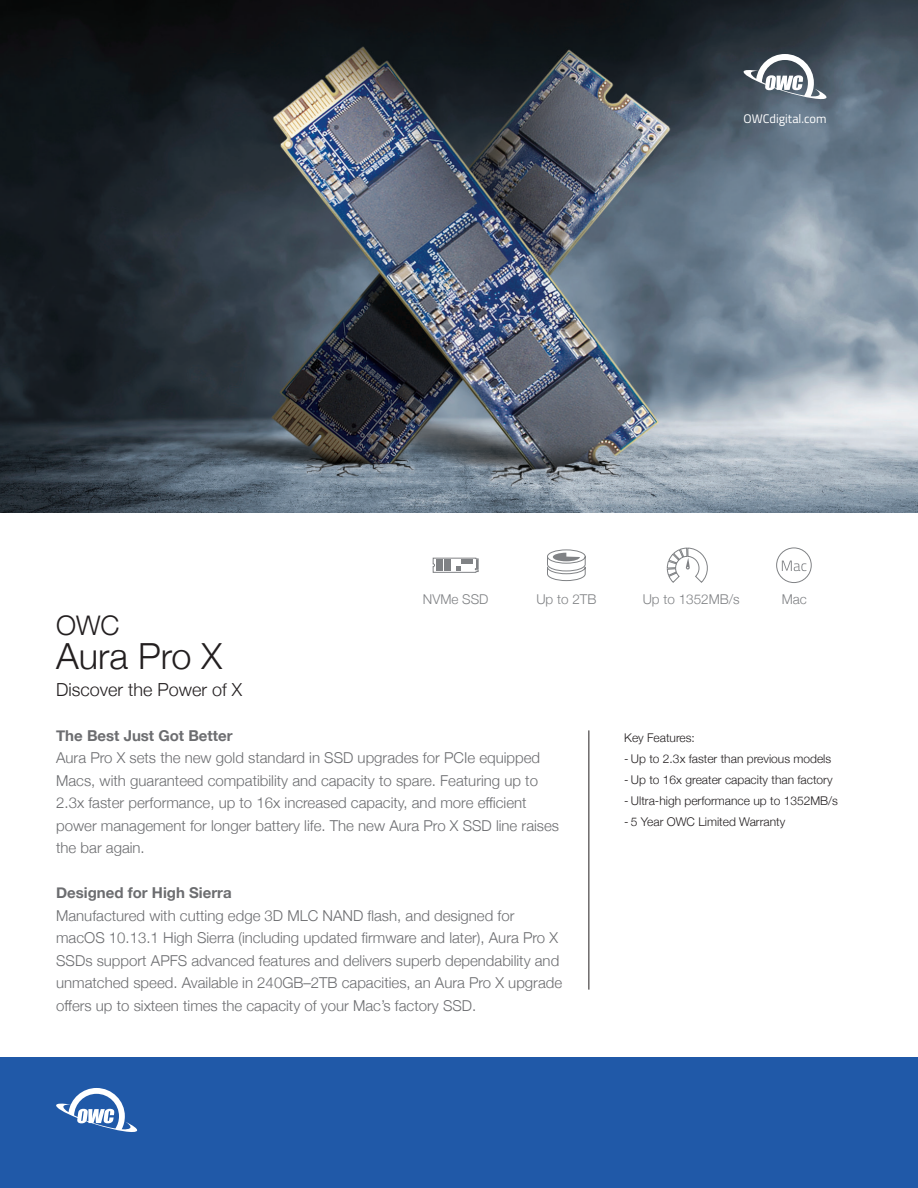
<style>
.page{position:relative;width:918px;height:1188px;background:#fff}
.page>*{position:absolute;margin:0;border:0;box-sizing:border-box;transform-origin:0 0}
.t1{font:300 36px "Helvetica Neue";color:#231f20}
.t2{font:300 27px "Helvetica Neue";color:#231f20}
.t3{font:300 18px "Helvetica Neue";color:#231f20}
.t4{font:300 15px/22.5px "Helvetica Neue";color:#6c6d70}
.t5{font:700 15px "Helvetica Neue";color:#6c6d70}
.t6{font:300 13.5px "Helvetica Neue";color:#808285}
.t7{font:12.45px "Titillium Web";color:#fff}
.t8{font:300 12px "Helvetica Neue";color:#231f20}
</style>
<div class="page">
<img style="left:0;top:0;width:918px;height:513px">
<div style="left:0;top:1058px;width:918px;height:130px;background:#2059a8"></div>
<svg style="left:56px;top:1088px;width:82px;height:44px"></svg>
<hr style="left:588px;top:730px;width:1px;height:260px;background:#231f20">
<svg style="left:743px;top:54px;width:84px;height:47px"></svg>
<svg style="left:547px;top:549px;width:39px;height:32px"></svg>
<svg style="left:667px;top:547px;width:41px;height:36px"></svg>
<svg style="left:782px;top:561px;width:24px;height:10px"></svg>
<div style="left:776px;top:548px;width:36px;height:35px;border:1px solid #808285;border-radius:50%"></div>
<svg style="left:432px;top:557px;width:47px;height:16px"></svg>
<p class="t7" style="left:743px;top:109px;width:85px">OWCdigital.com</p>
<p class="t6" style="left:423px;top:588px;width:67px">NVMe SSD</p>
<p class="t6" style="left:536px;top:588px;width:62px">Up to 2TB</p>
<p class="t6" style="left:643px;top:588px;width:99px">Up to 1352MB/s</p>
<p class="t6" style="left:782px;top:588px;width:27px">Mac</p>
<p class="t2" style="left:56px;top:604px;width:65px">OWC</p>
<p class="t1" style="left:56px;top:628px;width:168px">Aura Pro X</p>
<p class="t3" style="left:56px;top:676px;width:188px">Discover the Power of X</p>
<p class="t5" style="left:56px;top:723px;width:178px">The Best Just Got Better</p>
<p class="t4" style="left:56px;top:745px;width:504px">Aura Pro X sets the new gold standard in SSD upgrades for PCIe equipped Macs, with guaranteed compatibility and capacity to spare. Featuring up to 2.3x faster performance, up to 16x increased capacity, and more efficient power management for longer battery life. The new Aura Pro X SSD line raises the bar again.</p>
<p class="t5" style="left:56px;top:881px;width:177px">Designed for High Sierra</p>
<p class="t4" style="left:56px;top:903px;width:508px">Manufactured with cutting edge 3D MLC NAND flash, and designed for macOS 10.13.1 High Sierra (including updated firmware and later), Aura Pro X SSDs support APFS advanced features and delivers superb dependability and unmatched speed. Available in 240GB–2TB capacities, an Aura Pro X upgrade offers up to sixteen times the capacity of your Mac’s factory SSD.</p>
<p class="t8" style="left:624px;top:728px;width:72px">Key Features:</p>
<p class="t8" style="left:624px;top:749px;width:208px">- Up to 2.3x faster than previous models</p>
<p class="t8" style="left:624px;top:770px;width:210px">- Up to 16x greater capacity than factory</p>
<p class="t8" style="left:624px;top:791px;width:215px">- Ultra-high performance up to 1352MB/s</p>
<p class="t8" style="left:624px;top:812px;width:163px">- 5 Year OWC Limited Warranty</p>
</div>
